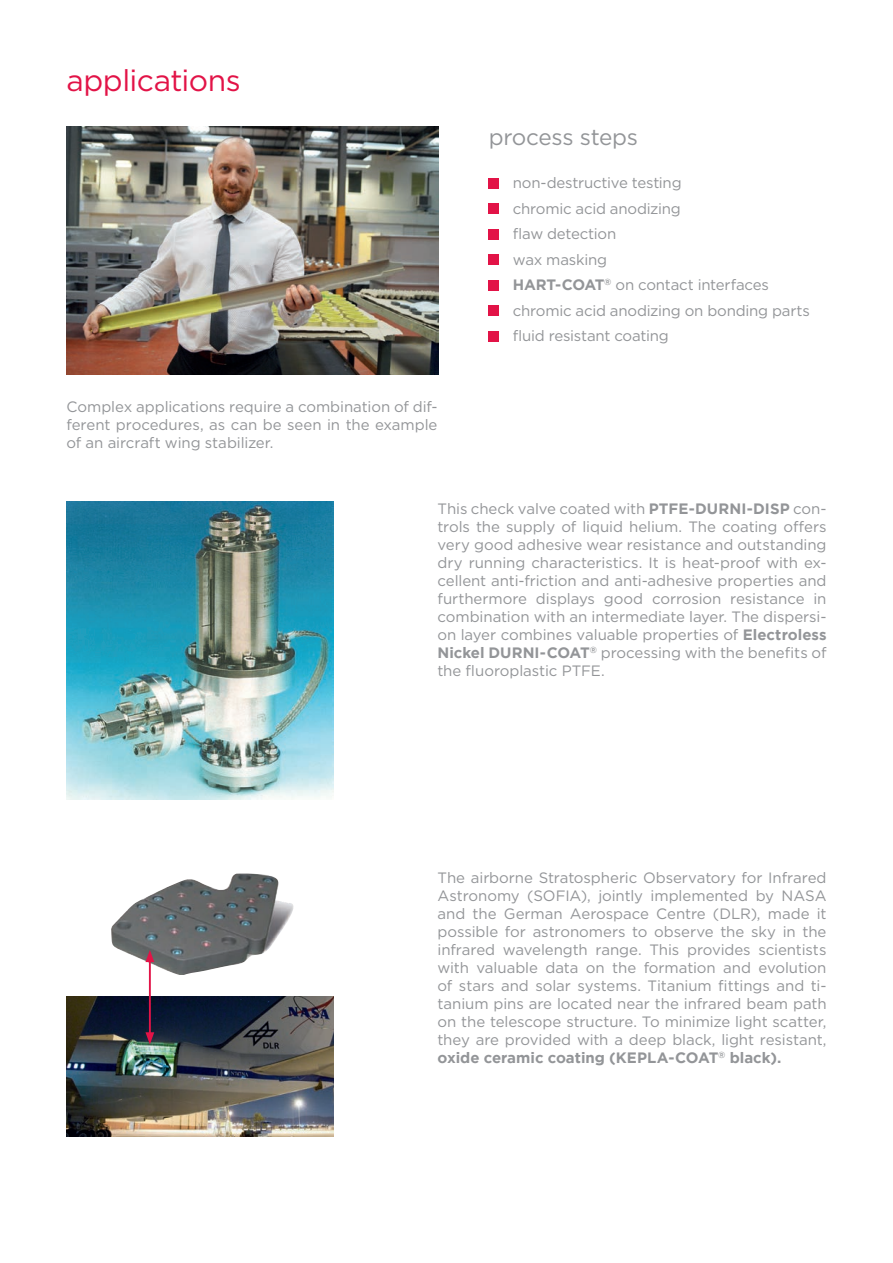
<style>
.page{position:relative;width:893px;height:1263px;background:#fff}
.page>*{position:absolute;margin:0;border:0;box-sizing:border-box;transform-origin:0 0}
.t1{font:30px "Gotham";letter-spacing:-.015em;color:#e21347}
.t2{font:22.5px "Gotham";letter-spacing:-.015em;color:#939598}
.t3{font:15px/18px "Gotham";letter-spacing:-.01em;color:#939598;text-align:justify}
.s1{font-weight:700}
</style>
<div class="page">
<img style="left:111px;top:873px;width:183px;height:102px">
<img style="left:66px;top:996px;width:268px;height:140px">
<hr style="left:149px;top:959px;width:2px;height:77px;background:#e21347">
<svg style="left:145px;top:950px;width:9px;height:12px"></svg>
<svg style="left:145px;top:1032px;width:9px;height:12px"></svg>
<img style="left:66px;top:502px;width:268px;height:298px">
<div style="left:489px;top:178px;width:10px;height:10px;background:#e21347"></div>
<div style="left:489px;top:203px;width:10px;height:11px;background:#e21347"></div>
<div style="left:489px;top:229px;width:10px;height:10px;background:#e21347"></div>
<div style="left:489px;top:254px;width:10px;height:11px;background:#e21347"></div>
<div style="left:489px;top:280px;width:10px;height:10px;background:#e21347"></div>
<div style="left:489px;top:305px;width:10px;height:11px;background:#e21347"></div>
<div style="left:489px;top:331px;width:10px;height:10px;background:#e21347"></div>
<img style="left:66px;top:127px;width:372px;height:247px">
<h1 class="t1" style="left:66px;top:61px;width:176px">applications</h1>
<p class="t3" style="left:66px;top:397px;width:373px">Complex applications require a combination of dif&shy;ferent procedures, as can be seen in the example of an aircraft wing stabilizer.</p>
<h2 class="t2" style="left:489px;top:122px;width:151px">process steps</h2>
<p class="t3" style="left:513px;top:170px;width:299px;line-height:25.5px;text-align:left">non-destructive testing<br>chromic acid anodizing<br>flaw detection<br>wax masking<br><span class="s1">HART-COAT</span><sup>®</sup> on contact interfaces chromic acid anodizing on bonding parts fluid resistant coating</p>
<p class="t3" style="left:437px;top:499px;width:391px">This check valve coated with <span class="s1">PTFE-DURNI-DISP</span> con&shy;trols the supply of liquid helium. The coating offers very good adhesive wear resistance and outstanding dry running characteristics. It is heat-proof with ex&shy;cellent anti-friction and anti-adhesive properties and furthermore displays good corrosion resistance in combination with an intermediate layer. The dispersi&shy;on layer combines valuable properties of <span class="s1">Electroless Nickel DURNI-COAT</span><sup>®</sup> processing with the benefits of the fluoroplastic PTFE.</p>
<p class="t3" style="left:437px;top:868px;width:391px">The airborne Stratospheric Observatory for Infrared Astronomy (SOFIA), jointly implemented by NASA and the German Aerospace Centre (DLR), made it possible for astronomers to observe the sky in the infrared wavelength range. This provides scientists with valuable data on the formation and evolution of stars and solar systems. Titanium fittings and ti&shy;tanium pins are located near the infrared beam path on the telescope structure. To minimize light scatter, they are provided with a deep black, light resistant, <span class="s1">oxide ceramic coating (KEPLA-COAT</span><sup>®</sup> <span class="s1">black).</span></p>
</div>
